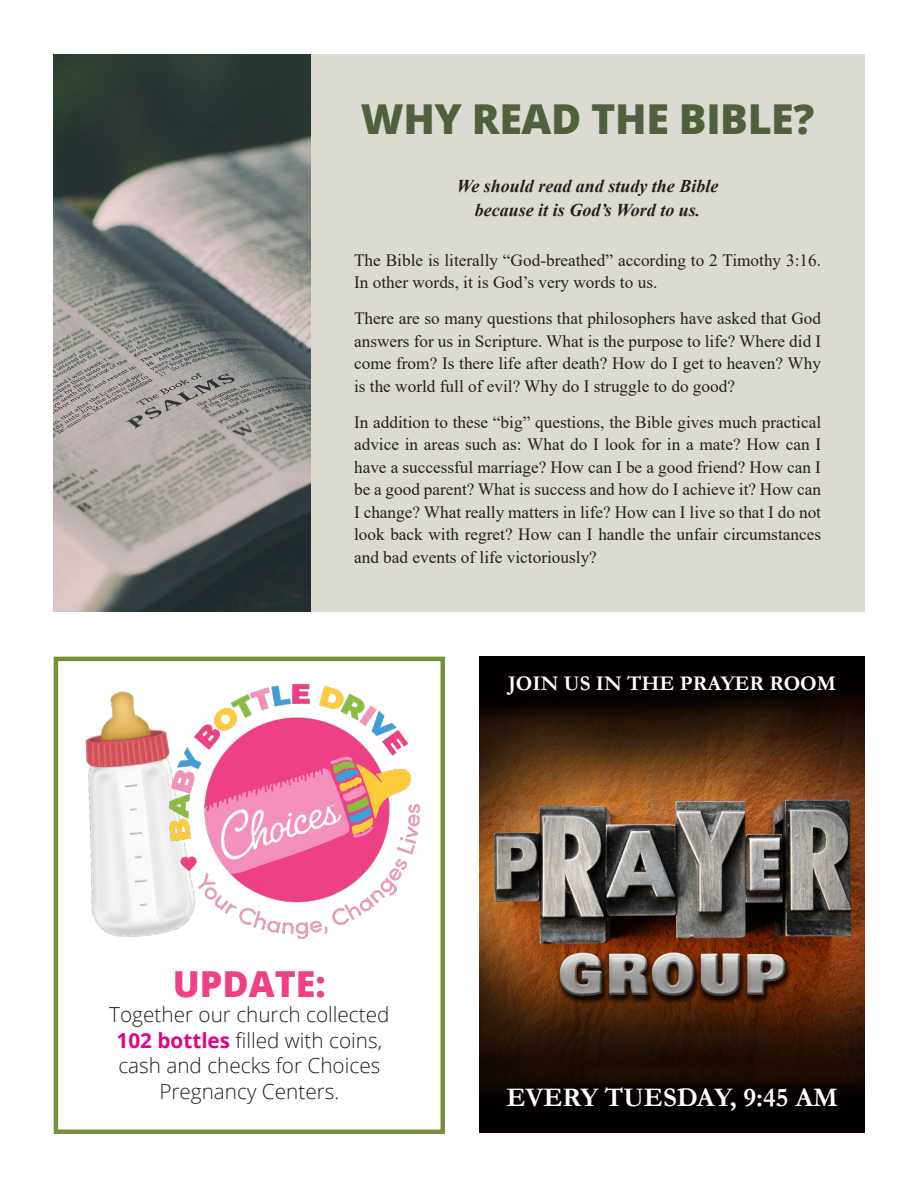
<style>
.page{position:relative;width:918px;height:1188px;background:#fff}
.page>*{position:absolute;margin:0;border:0;box-sizing:border-box;transform-origin:0 0}
.t1{font:800 41.25px "Open Sans";letter-spacing:-.01em;color:#50603c}
.t2{font:800 35.85px "Open Sans";color:#ee4084}
.t3{font:700 27px "Garamond";color:#fff}
.t4{font:700 21px "Garamond";color:#fff}
.t5{font:300 20.7px/25.5px "Open Sans";color:#231f20;text-align:center}
.body_copy{font:italic 700 18px/24px "Times New Roman";color:#231f20;text-align:center}
.body_copy-2{font:17.25px/22.5px "Times New Roman";color:#231f20;text-align:justify}
.s1{font-weight:700;color:#e1038a}
</style>
<div class="page">
<img style="left:480px;top:657px;width:385px;height:476px">
<div style="left:54px;top:54px;width:811px;height:557px;background:#dbdbd2"></div>
<img style="left:54px;top:54px;width:256px;height:557px">
<div style="left:54px;top:657px;width:391px;height:477px;border:4px solid #74923a"></div>
<img style="left:85px;top:691px;width:85px;height:246px">
<img style="left:170px;top:685px;width:249px;height:254px">
<p class="t1" style="left:361px;top:88px;width:455px">WHY READ THE BIBLE?</p>
<p class="body_copy" style="left:457px;top:174px;width:263px">We should read and study the Bible because it is God’s Word to us.</p>
<p class="body_copy-2" style="left:354px;top:248px;width:469px">The Bible is literally “God-breathed” according to 2 Timothy 3:16.<br>In other words, it is God’s very words to us.</p>
<p class="body_copy-2" style="left:354px;top:307px;width:469px">There are so many questions that philosophers have asked that God answers for us in Scripture. What is the purpose to life? Where did I come from? Is there life after death? How do I get to heaven? Why is the world full of evil? Why do I struggle to do good?</p>
<p class="body_copy-2" style="left:354px;top:410px;width:469px">In addition to these “big” questions, the Bible gives much practical advice in areas such as: What do I look for in a mate? How can I have a successful marriage? How can I be a good friend? How can I be a good parent? What is success and how do I achieve it? How can I change? What really matters in life? How can I live so that I do not look back with regret? How can I handle the unfair circumstances and bad events of life victoriously?</p>
<p class="t2" style="left:173px;top:956px;width:155px">UPDATE:</p>
<p class="t5" style="left:109px;top:1001px;width:282px">Together our church collected<br><span class="s1">102 bottles</span> filled with coins, cash and checks for Choices<br>Pregnancy Centers.</p>
<p class="t4" style="left:508px;top:669px;width:330px">JOIN US IN THE PRAYER ROOM</p>
<p class="t3" style="left:506px;top:1079px;width:333px">EVERY TUESDAY, 9:45 AM</p>
</div>
